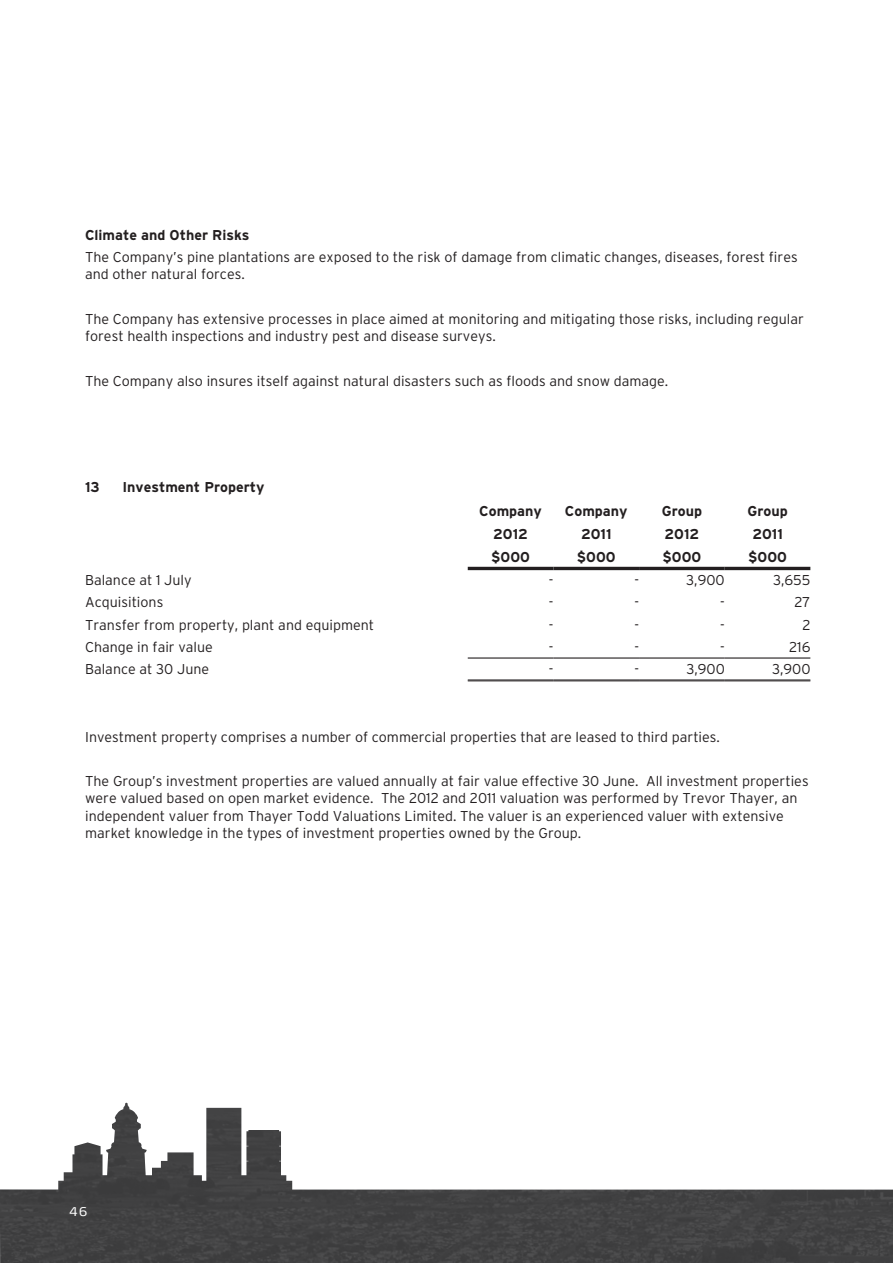
<style>
.page{position:relative;width:893px;height:1263px;background:#fff}
.page>*{position:absolute;margin:0;border:0;box-sizing:border-box;transform-origin:0 0}
.t1{font:300 14.25px/17.1px "Interstate";color:#231f20}
.t2{font:700 14.25px "Interstate";color:#231f20}
.t3{font:12px "Max LF";color:#fff}
</style>
<div class="page">
<img style="left:0;top:1103px;width:893px;height:160px">
<hr style="left:468px;top:567px;width:85px;height:3px;background:#231f20">
<hr style="left:553px;top:567px;width:86px;height:3px;background:#231f20">
<hr style="left:639px;top:567px;width:86px;height:3px;background:#231f20">
<hr style="left:725px;top:567px;width:85px;height:3px;background:#231f20">
<hr style="left:468px;top:657px;width:85px;height:2px;background:#231f20">
<hr style="left:553px;top:657px;width:86px;height:2px;background:#231f20">
<hr style="left:639px;top:657px;width:86px;height:2px;background:#231f20">
<hr style="left:725px;top:657px;width:85px;height:2px;background:#231f20">
<hr style="left:468px;top:680px;width:85px;height:1px;background:#231f20">
<hr style="left:468px;top:681px;width:85px;height:1px;background:#231f20">
<hr style="left:553px;top:680px;width:86px;height:1px;background:#231f20">
<hr style="left:553px;top:681px;width:86px;height:1px;background:#231f20">
<hr style="left:639px;top:680px;width:86px;height:1px;background:#231f20">
<hr style="left:639px;top:681px;width:86px;height:1px;background:#231f20">
<hr style="left:725px;top:680px;width:85px;height:1px;background:#231f20">
<hr style="left:725px;top:681px;width:85px;height:1px;background:#231f20">
<p class="t2" style="left:85px;top:227px;width:166px">Climate and Other Risks</p>
<p class="t1" style="left:85px;top:248px;width:714px">The Company’s pine plantations are exposed to the risk of damage from climatic changes, diseases, forest fires and other natural forces.</p>
<p class="t1" style="left:85px;top:310px;width:720px">The Company has extensive processes in place aimed at monitoring and mitigating those risks, including regular forest health inspections and industry pest and disease surveys.</p>
<p class="t1" style="left:85px;top:372px;width:585px">The Company also insures itself against natural disasters such as floods and snow damage.</p>
<p class="t2" style="left:85px;top:479px;width:16px">13</p>
<p class="t2" style="left:122px;top:479px;width:144px">Investment Property</p>
<p class="t2" style="left:479px;top:503px;width:64px">Company</p>
<p class="t2" style="left:565px;top:503px;width:64px">Company</p>
<p class="t2" style="left:662px;top:503px;width:42px">Group</p>
<p class="t2" style="left:747px;top:503px;width:42px">Group</p>
<p class="t2" style="left:493px;top:526px;width:36px">2012</p>
<p class="t2" style="left:581px;top:526px;width:32px">2011</p>
<p class="t2" style="left:664px;top:526px;width:36px">2012</p>
<p class="t2" style="left:752px;top:526px;width:32px">2011</p>
<p class="t2" style="left:491px;top:549px;width:40px">$000</p>
<p class="t2" style="left:577px;top:549px;width:40px">$000</p>
<p class="t2" style="left:663px;top:549px;width:40px">$000</p>
<p class="t2" style="left:748px;top:549px;width:40px">$000</p>
<p class="t1" style="left:85px;top:571px;width:108px">Balance at 1 July</p>
<p class="t1" style="left:549px;top:571px;width:6px">-</p>
<p class="t1" style="left:634px;top:571px;width:6px">-</p>
<p class="t1" style="left:686px;top:571px;width:40px">3,900</p>
<p class="t1" style="left:773px;top:571px;width:39px">3,655</p>
<p class="t1" style="left:85px;top:593px;width:80px">Acquisitions</p>
<p class="t1" style="left:549px;top:593px;width:6px">-</p>
<p class="t1" style="left:634px;top:593px;width:6px">-</p>
<p class="t1" style="left:720px;top:593px;width:6px">-</p>
<p class="t1" style="left:794px;top:593px;width:18px">27</p>
<p class="t1" style="left:85px;top:616px;width:291px">Transfer from property, plant and equipment</p>
<p class="t1" style="left:549px;top:616px;width:6px">-</p>
<p class="t1" style="left:635px;top:616px;width:6px">-</p>
<p class="t1" style="left:720px;top:616px;width:6px">-</p>
<p class="t1" style="left:802px;top:616px;width:10px">2</p>
<p class="t1" style="left:85px;top:638px;width:129px">Change in fair value</p>
<p class="t1" style="left:549px;top:638px;width:6px">-</p>
<p class="t1" style="left:635px;top:638px;width:6px">-</p>
<p class="t1" style="left:720px;top:638px;width:6px">-</p>
<p class="t1" style="left:789px;top:638px;width:23px">216</p>
<p class="t1" style="left:85px;top:661px;width:126px">Balance at 30 June</p>
<p class="t1" style="left:549px;top:661px;width:6px">-</p>
<p class="t1" style="left:635px;top:661px;width:6px">-</p>
<p class="t1" style="left:686px;top:661px;width:40px">3,900</p>
<p class="t1" style="left:772px;top:661px;width:40px">3,900</p>
<p class="t1" style="left:85px;top:728px;width:636px">Investment property comprises a number of commercial properties that are leased to third parties.</p>
<p class="t1" style="left:85px;top:773px;width:725px">The Group’s investment properties are valued annually at fair value effective 30 June. All investment properties were valued based on open market evidence. The 2012 and 2011 valuation was performed by Trevor Thayer, an independent valuer from Thayer Todd Valuations Limited. The valuer is an experienced valuer with extensive market knowledge in the types of investment properties owned by the Group.</p>
<p class="t3" style="left:69px;top:1204px;width:20px">46</p>
</div>
